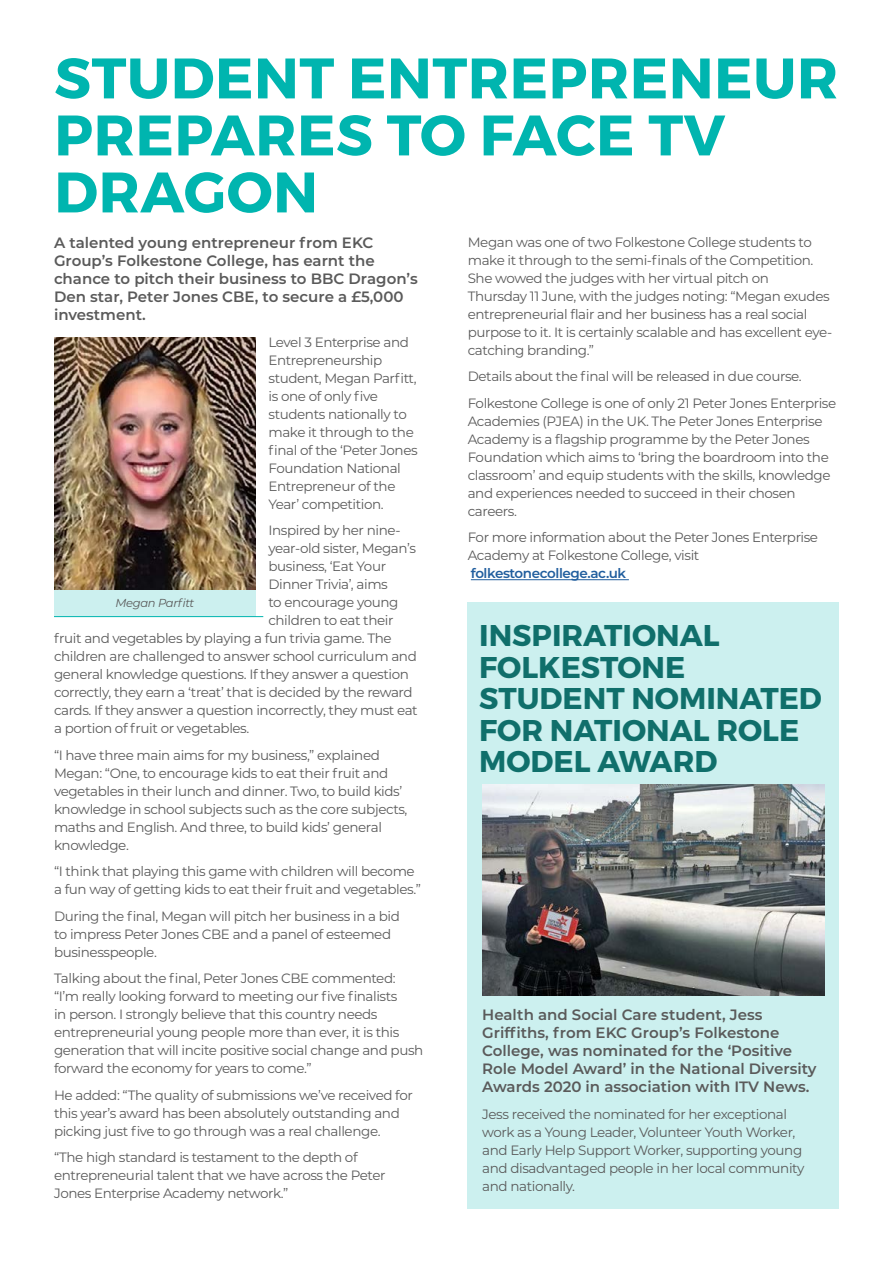
<style>
.page{position:relative;width:893px;height:1263px;background:#fff}
.page>*{position:absolute;margin:0;border:0;box-sizing:border-box;transform-origin:0 0}
.t1{font:700 57px/57px "Montserrat";letter-spacing:.01em;color:#00b5af}
.t2{font:700 30px/31.5px "Montserrat";color:#106f6b}
.t3{font:600 15px/18px "Montserrat";color:#5a5a5a}
.t4{font:13.5px/18px "Montserrat";letter-spacing:-.03em;color:#5a5a5a}
.t5{font:600 13.5px "Montserrat";letter-spacing:-.03em;color:#215e9e}
.t6{font:italic 11.55px "Montserrat";letter-spacing:-.03em;color:#5a5a5a}
</style>
<div class="page">
<hr style="left:471px;top:579px;width:158px;height:1px;background:#215e9e">
<div style="left:468px;top:602px;width:371px;height:607px;background:#ccf0ef"></div>
<div style="left:54px;top:337px;width:202px;height:280px;background:#ccf0ef"></div>
<img style="left:54px;top:337px;width:202px;height:252px">
<hr style="left:54px;top:616px;width:209px;height:1px;background:#00b5af">
<img style="left:482px;top:784px;width:342px;height:211px">
<h1 class="t1" style="left:54px;top:51px;width:785px">STUDENT ENTREPRENEUR<br>PREPARES TO FACE TV<br>DRAGON</h1>
<p class="t3" style="left:54px;top:233px;width:365px">A talented young entrepreneur from EKC Group’s Folkestone College, has earnt the chance to pitch their business to BBC Dragon’s Den star, Peter Jones CBE, to secure a £5,000 investment.</p>
<p class="t4" style="left:268px;top:332px;width:151px">Level 3 Enterprise and<br>Entrepreneurship student, Megan Parfitt, is one of only five students nationally to make it through to the final of the ‘Peter Jones<br>Foundation National<br>Entrepreneur of the<br>Year’ competition.</p>
<p class="t4" style="left:268px;top:521px;width:134px">Inspired by her nine-</p>
<p class="t4" style="left:268px;top:539px;width:149px">year-old sister, Megan’s</p>
<p class="t4" style="left:268px;top:557px;width:119px">business, ‘Eat Your</p>
<p class="t4" style="left:268px;top:575px;width:121px">Dinner Trivia’, aims</p>
<p class="t4" style="left:268px;top:593px;width:132px">to encourage young</p>
<p class="t4" style="left:268px;top:611px;width:127px">children to eat their</p>
<p class="t4" style="left:54px;top:629px;width:339px">fruit and vegetables by playing a fun trivia game. The</p>
<p class="t4" style="left:54px;top:647px;width:364px">children are challenged to answer school curriculum and</p>
<p class="t4" style="left:54px;top:665px;width:356px">general knowledge questions. If they answer a question</p>
<p class="t4" style="left:54px;top:683px;width:360px">correctly, they earn a ‘treat’ that is decided by the reward</p>
<p class="t4" style="left:54px;top:701px;width:365px">cards. If they answer a question incorrectly, they must eat</p>
<p class="t4" style="left:54px;top:719px;width:197px">a portion of fruit or vegetables.</p>
<p class="t4" style="left:54px;top:745px;width:355px">“I have three main aims for my business,” explained Megan: “One, to encourage kids to eat their fruit and vegetables in their lunch and dinner. Two, to build kids’ knowledge in school subjects such as the core subjects, maths and English. And three, to build kids’ general knowledge.</p>
<p class="t4" style="left:54px;top:862px;width:368px">“I think that playing this game with children will become a fun way of getting kids to eat their fruit and vegetables.”</p>
<p class="t4" style="left:54px;top:906px;width:348px">During the final, Megan will pitch her business in a bid to impress Peter Jones CBE and a panel of esteemed businesspeople.</p>
<p class="t4" style="left:54px;top:969px;width:371px">Talking about the final, Peter Jones CBE commented: “I’m really looking forward to meeting our five finalists<br>in person. I strongly believe that this country needs entrepreneurial young people more than ever, it is this generation that will incite positive social change and push forward the economy for years to come.”</p>
<p class="t4" style="left:54px;top:1085px;width:360px">He added: “The quality of submissions we’ve received for this year’s award has been absolutely outstanding and picking just five to go through was a real challenge.</p>
<p class="t4" style="left:54px;top:1148px;width:333px">“The high standard is testament to the depth of entrepreneurial talent that we have across the Peter<br>Jones Enterprise Academy network.”</p>
<p class="t6" style="left:115px;top:594px;width:80px">Megan Parfitt</p>
<p class="t4" style="left:468px;top:233px;width:366px">Megan was one of two Folkestone College students to make it through to the semi-finals of the Competition.<br>She wowed the judges with her virtual pitch on<br>Thursday 11 June, with the judges noting: “Megan exudes entrepreneurial flair and her business has a real social purpose to it. It is certainly scalable and has excellent eye&shy;catching branding.”</p>
<p class="t4" style="left:468px;top:363px;width:370px;line-height:26.5px">Details about the final will be released in due course.<br>Folkestone College is one of only 21 Peter Jones Enterprise</p>
<p class="t4" style="left:468px;top:411px;width:364px">Academies (PJEA) in the UK. The Peter Jones Enterprise Academy is a flagship programme by the Peter Jones Foundation which aims to ‘bring the boardroom into the classroom’ and equip students with the skills, knowledge and experiences needed to succeed in their chosen careers.</p>
<p class="t4" style="left:468px;top:528px;width:352px">For more information about the Peter Jones Enterprise<br>Academy at Folkestone College, visit</p>
<p class="t5" style="left:471px;top:564px;width:157px">folkestonecollege.ac.uk</p>
<h2 class="t2" style="left:479px;top:620px;width:344px">INSPIRATIONAL<br>FOLKESTONE<br>STUDENT NOMINATED<br>FOR NATIONAL ROLE<br>MODEL AWARD</h2>
<p class="t3" style="left:482px;top:1005px;width:336px">Health and Social Care student, Jess Griffiths, from EKC Group’s Folkestone College, was nominated for the ‘Positive Role Model Award’ in the National Diversity Awards 2020 in association with ITV News.</p>
<p class="t4" style="left:482px;top:1104px;width:324px">Jess received the nominated for her exceptional work as a Young Leader, Volunteer Youth Worker, and Early Help Support Worker, supporting young and disadvantaged people in her local community and nationally.</p>
</div>
